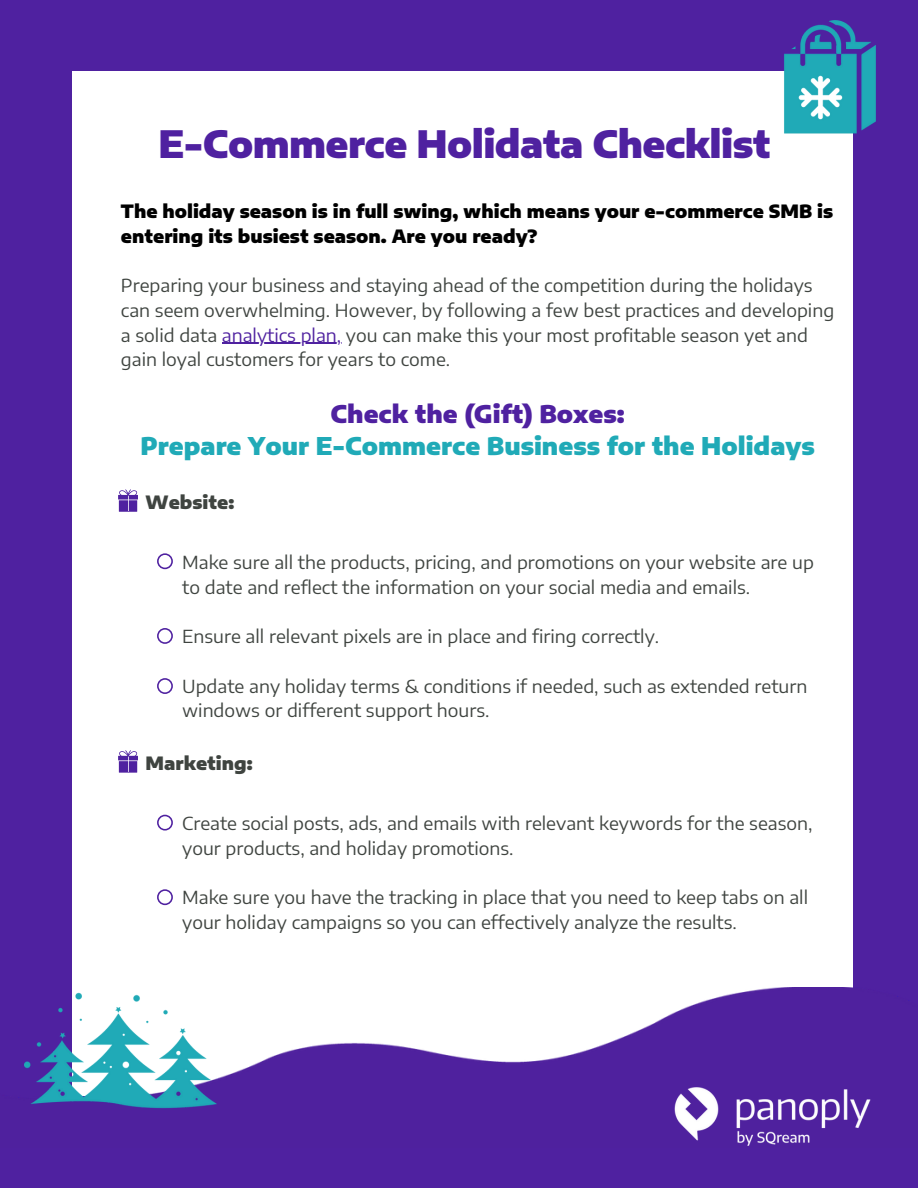
<style>
.page{position:relative;width:918px;height:1188px;background:#4f21a0}
.page>*{position:absolute;margin:0;border:0;box-sizing:border-box;transform-origin:0 0}
.t1{font:900 37.05px "Encode Sans Semi Expanded";letter-spacing:-.015em;color:#4f21a0}
.t2{font:900 24px "Encode Sans Semi Expanded";color:#20aab7}
.t3{font:900 24px "Encode Sans Semi Expanded";color:#4f21a0}
.t4{font:18px/24.8px "Encode Sans Semi Expanded";color:#3f4440}
.t5{font:900 18px/24.8px "Encode Sans Semi Expanded";color:#000}
.t6{font:900 18px "Encode Sans Semi Expanded";color:#3f4440}
.s1{color:#4f21a0}
</style>
<div class="page">
<div style="left:72px;top:71px;width:780px;height:1025px;background:#fff"></div>
<img style="left:18px;top:988px;width:891px;height:110px">
<img style="left:627px;top:1068px;width:282px;height:78px">
<hr style="left:222px;top:343px;width:119px;height:1px;background:#4f21a0">
<svg style="left:157px;top:553px;width:16px;height:16px"></svg>
<svg style="left:157px;top:628px;width:16px;height:16px"></svg>
<svg style="left:157px;top:678px;width:16px;height:16px"></svg>
<svg style="left:157px;top:815px;width:16px;height:15px"></svg>
<svg style="left:157px;top:889px;width:16px;height:16px"></svg>
<svg style="left:118px;top:489px;width:20px;height:23px"></svg>
<svg style="left:118px;top:750px;width:20px;height:22px"></svg>
<img style="left:784px;top:20px;width:92px;height:115px">
<img style="left:25px;top:988px;width:192px;height:121px">
<p class="t1" style="left:158px;top:120px;width:614px">E-Commerce Holidata Checklist</p>
<p class="t5" style="left:121px;top:198px;width:714px">The holiday season is in full swing, which means your e-commerce SMB is entering its busiest season. Are you ready?</p>
<p class="t4" style="left:121px;top:272px;width:715px">Preparing your business and staying ahead of the competition during the holidays can seem overwhelming. However, by following a few best practices and developing a solid data <span class="s1">analytics plan,</span> you can make this your most profitable season yet and gain loyal customers for years to come.</p>
<p class="t3" style="left:331px;top:398px;width:296px">Check the (Gift) Boxes:</p>
<p class="t2" style="left:141px;top:430px;width:676px">Prepare Your E-Commerce Business for the Holidays</p>
<p class="t6" style="left:146px;top:491px;width:90px">Website:</p>
<p class="t4" style="left:182px;top:549px;width:633px">Make sure all the products, pricing, and promotions on your website are up to date and reflect the information on your social media and emails.</p>
<p class="t4" style="left:182px;top:623px;width:479px">Ensure all relevant pixels are in place and firing correctly.</p>
<p class="t4" style="left:182px;top:673px;width:627px">Update any holiday terms &amp; conditions if needed, such as extended return windows or different support hours.</p>
<p class="t6" style="left:146px;top:752px;width:109px">Marketing:</p>
<p class="t4" style="left:182px;top:810px;width:632px">Create social posts, ads, and emails with relevant keywords for the season, your products, and holiday promotions.</p>
<p class="t4" style="left:182px;top:884px;width:627px">Make sure you have the tracking in place that you need to keep tabs on all your holiday campaigns so you can effectively analyze the results.</p>
</div>
